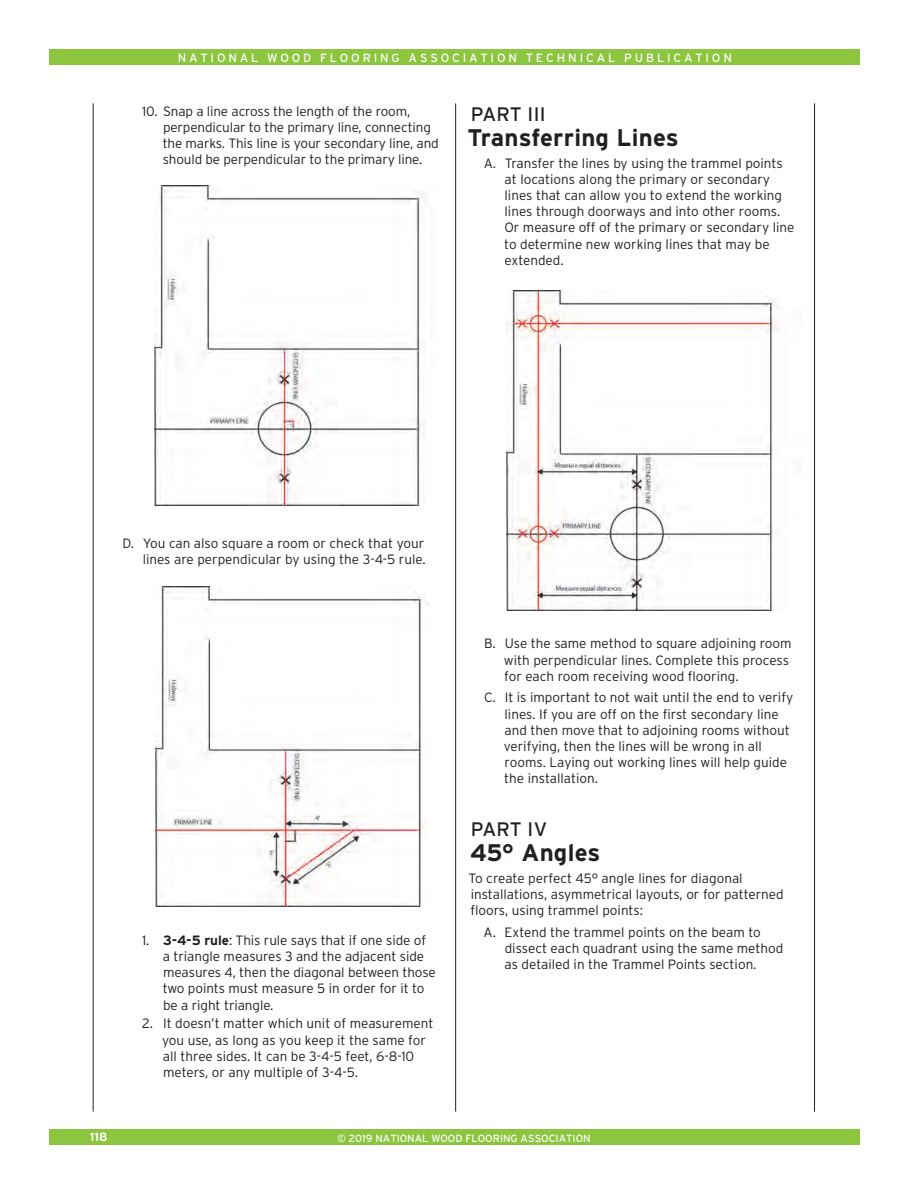
<style>
.page{position:relative;width:911px;height:1179px;background:#fff}
.page>*{position:absolute;margin:0;border:0;box-sizing:border-box;transform-origin:0 0}
.t1{font:700 24px "Interstate";letter-spacing:.01em;color:#231f20}
.t2{font:19.5px "Interstate";letter-spacing:.015em;color:#231f20}
.t3{font:300 13.5px/16.2px "Interstate";color:#231f20}
.t4{font:12px "Interstate";letter-spacing:.235em;color:#fff}
.t5{font:700 12px "Interstate";color:#fff}
.t6{font:10.5px "Interstate";color:#fff}
.s1{font-weight:700}
</style>
<div class="page">
<div style="left:49px;top:49px;width:810px;height:15px;background:#8bc63e"></div>
<div style="left:49px;top:1129px;width:810px;height:16px;background:#8bc63e"></div>
<hr style="left:455px;top:103px;width:1px;height:1008px;background:#231f20">
<hr style="left:813px;top:103px;width:1px;height:1008px;background:#231f20">
<hr style="left:93px;top:103px;width:1px;height:1008px;background:#231f20">
<img style="left:154px;top:185px;width:271px;height:321px">
<img style="left:155px;top:586px;width:273px;height:321px">
<img style="left:506px;top:290px;width:273px;height:321px">
<p class="t4" style="left:178px;top:50px;width:555px">NATIONAL WOOD FLOORING ASSOCIATION TECHNICAL PUBLICATION</p>
<p class="t3" style="left:163px;top:103px;width:277px;text-indent:-21px">10. Snap a line across the length of the room, perpendicular to the primary line, connecting the marks. This line is your secondary line, and should be perpendicular to the primary line.</p>
<h2 class="t2" style="left:470px;top:102px;width:76px">PART III</h2>
<h1 class="t1" style="left:467px;top:123px;width:213px">Transferring Lines</h1>
<p class="t3" style="left:504px;top:155px;width:291px;text-indent:-21px">A. Transfer the lines by using the trammel points at locations along the primary or secondary lines that can allow you to extend the working lines through doorways and into other rooms.<br>Or measure off of the primary or secondary line to determine new working lines that may be extended.</p>
<p class="t3" style="left:122px;top:535px;width:305px;text-align:right">D. You can also square a room or check that your lines are perpendicular by using the 3-4-5 rule.</p>
<p class="t3" style="left:163px;top:932px;width:274px;text-indent:-21px">1. <span class="s1">3-4-5 rule</span>: This rule says that if one side of a triangle measures 3 and the adjacent side measures 4, then the diagonal between those two points must measure 5 in order for it to be a right triangle.</p>
<p class="t3" style="left:162px;top:1015px;width:273px;text-indent:-20px">2. It doesn’t matter which unit of measurement you use, as long as you keep it the same for all three sides. It can be 3-4-5 feet, 6-8-10 meters, or any multiple of 3-4-5.</p>
<p class="t3" style="left:503px;top:635px;width:289px;text-indent:-20px">B. Use the same method to square adjoining room with perpendicular lines. Complete this process for each room receiving wood flooring.</p>
<p class="t3" style="left:503px;top:689px;width:291px;text-indent:-20px">C. It is important to not wait until the end to verify lines. If you are off on the first secondary line and then move that to adjoining rooms without verifying, then the lines will be wrong in all rooms. Laying out working lines will help guide the installation.</p>
<h2 class="t2" style="left:470px;top:817px;width:78px">PART IV</h2>
<h1 class="t1" style="left:470px;top:838px;width:132px">45° Angles</h1>
<p class="t3" style="left:468px;top:870px;width:316px">To create perfect 45° angle lines for diagonal installations, asymmetrical layouts, or for patterned floors, using trammel points:</p>
<p class="t3" style="left:504px;top:924px;width:280px;text-indent:-21px">A. Extend the trammel points on the beam to dissect each quadrant using the same method as detailed in the Trammel Points section.</p>
<p class="t5" style="left:90px;top:1130px;width:19px">118</p>
<p class="t6" style="left:337px;top:1131px;width:255px">© 2019 NATIONAL WOOD FLOORING ASSOCIATION</p>
</div>
